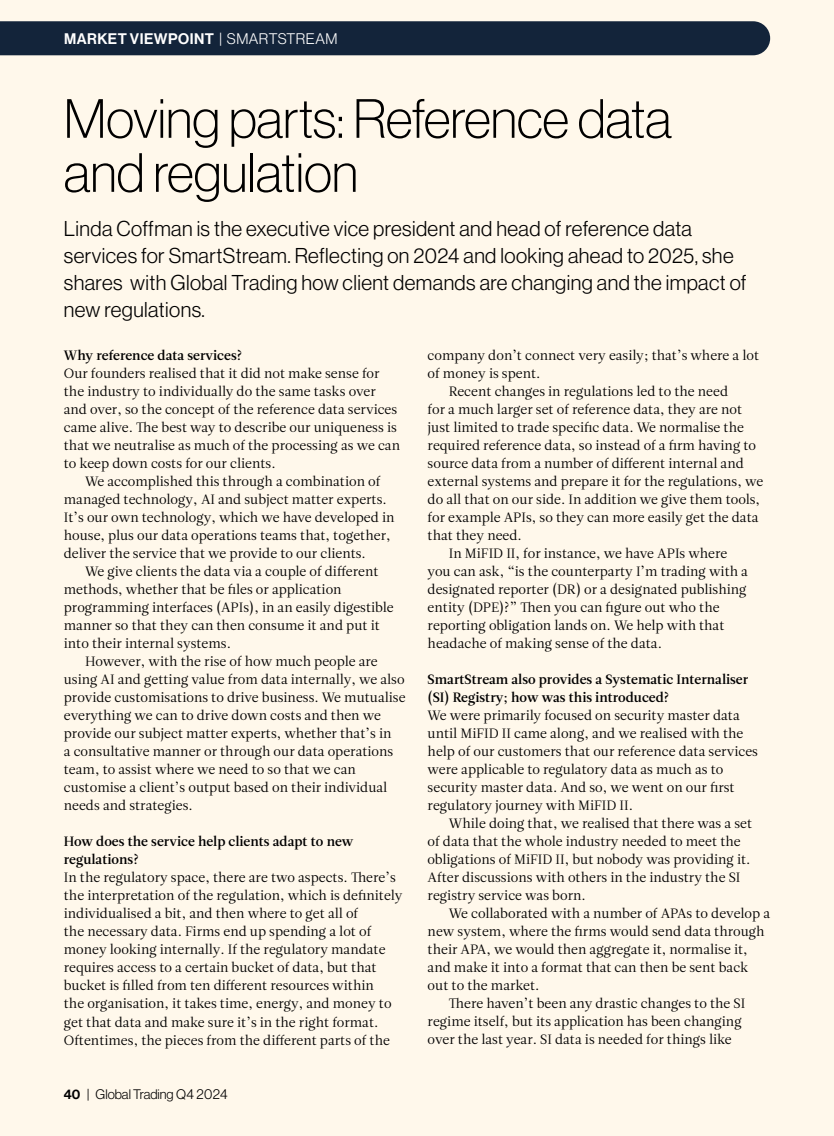
<style>
.page{position:relative;width:834px;height:1136px;background:#fff}
.page>*{position:absolute;margin:0;border:0;box-sizing:border-box;transform-origin:0 0}
.t1{font:100 54px/54px "Neue Haas Display";color:#000}
.t2{font:300 21px/27px "Neue Haas Display";letter-spacing:.02em;color:#000}
.t3{font:15px "Neue Haas Display Mediu";letter-spacing:.03em;color:#fff}
.t4{font:13.5px/18px "Leitura Roman 1";color:#000}
.t5{font:13.5px/18px "Leitura Roman 3";color:#000}
.t6{font:300 13.5px "Neue Haas Display";color:#000}
.s1{font-family:"Neue Haas Display";font-weight:300}
.s2{font-family:"Neue Haas Display Mediu";font-weight:400}
</style>
<div class="page">
<div style="left:0;top:0;width:833px;height:1135px;background:#fff8eb"></div>
<div style="left:0;top:21px;width:770px;height:34px;background:#13243a"></div>
<p class="t3" style="left:64px;top:30px;width:275px">MARKET VIEWPOINT <span class="s1">| SMARTSTREAM</span></p>
<h1 class="t1" style="left:64px;top:92px;width:609px">Moving parts: Reference data and regulation</h1>
<p class="t2" style="left:64px;top:215px;width:684px">Linda Coffman is the executive vice president and head of reference data services for SmartStream. Reflecting on 2024 and looking ahead to 2025, she shares with Global Trading how client demands are changing and the impact of new regulations.</p>
<p class="t5" style="left:64px;top:347px;width:180px">Why reference data services?</p>
<p class="t4" style="left:64px;top:365px;width:337px">Our founders realised that it did not make sense for the industry to individually do the same tasks over and over, so the concept of the reference data services came alive. The best way to describe our uniqueness is that we neutralise as much of the processing as we can to keep down costs for our clients.</p>
<p class="t4" style="left:64px;top:473px;width:332px;text-indent:21px">We accomplished this through a combination of managed technology, AI and subject matter experts.<br>It’s our own technology, which we have developed in house, plus our data operations teams that, together, deliver the service that we provide to our clients.</p>
<p class="t4" style="left:64px;top:562px;width:331px;text-indent:21px">We give clients the data via a couple of different methods, whether that be files or application programming interfaces (APIs), in an easily digestible manner so that they can then consume it and put it into their internal systems.</p>
<p class="t4" style="left:64px;top:652px;width:343px;text-indent:21px">However, with the rise of how much people are using AI and getting value from data internally, we also provide customisations to drive business. We mutualise everything we can to drive down costs and then we provide our subject matter experts, whether that’s in<br>a consultative manner or through our data operations team, to assist where we need to so that we can customise a client’s output based on their individual needs and strategies.</p>
<p class="t5" style="left:64px;top:832px;width:291px">How does the service help clients adapt to new regulations?</p>
<p class="t4" style="left:64px;top:868px;width:340px">In the regulatory space, there are two aspects. There’s the interpretation of the regulation, which is definitely individualised a bit, and then where to get all of<br>the necessary data. Firms end up spending a lot of money looking internally. If the regulatory mandate requires access to a certain bucket of data, but that bucket is filled from ten different resources within<br>the organisation, it takes time, energy, and money to get that data and make sure it’s in the right format.<br>Oftentimes, the pieces from the different parts of the</p>
<p class="t6" style="left:64px;top:1086px;width:165px"><span class="s2">40</span> | Global Trading Q4 2024</p>
<p class="t4" style="left:427px;top:346px;width:333px">company don’t connect very easily; that’s where a lot</p>
<p class="t4" style="left:427px;top:364px;width:114px">of money is spent.</p>
<p class="t4" style="left:449px;top:382px;width:281px">Recent changes in regulations led to the need</p>
<p class="t4" style="left:427px;top:400px;width:316px">for a much larger set of reference data, they are not</p>
<p class="t4" style="left:427px;top:418px;width:318px">just limited to trade specific data. We normalise the</p>
<p class="t4" style="left:427px;top:436px;width:330px">required reference data, so instead of a firm having to</p>
<p class="t4" style="left:427px;top:454px;width:317px">source data from a number of different internal and</p>
<p class="t4" style="left:427px;top:472px;width:337px">external systems and prepare it for the regulations, we</p>
<p class="t4" style="left:427px;top:490px;width:334px">do all that on our side. In addition we give them tools,</p>
<p class="t4" style="left:427px;top:508px;width:332px">for example APIs, so they can more easily get the data</p>
<p class="t4" style="left:427px;top:526px;width:96px">that they need.</p>
<p class="t4" style="left:449px;top:544px;width:280px">In MiFID II, for instance, we have APIs where</p>
<p class="t4" style="left:427px;top:562px;width:322px">you can ask, “is the counterparty I’m trading with a</p>
<p class="t4" style="left:427px;top:580px;width:320px">designated reporter (DR) or a designated publishing</p>
<p class="t4" style="left:427px;top:598px;width:293px">entity (DPE)?” Then you can figure out who the</p>
<p class="t4" style="left:427px;top:616px;width:298px">reporting obligation lands on. We help with that</p>
<p class="t4" style="left:427px;top:634px;width:236px">headache of making sense of the data.</p>
<p class="t5" style="left:427px;top:670px;width:322px">SmartStream also provides a Systematic Internaliser (SI) Registry; how was this introduced?</p>
<p class="t4" style="left:427px;top:706px;width:332px">We were primarily focused on security master data until MiFID II came along, and we realised with the help of our customers that our reference data services were applicable to regulatory data as much as to security master data. And so, we went on our first regulatory journey with MiFID II.</p>
<p class="t4" style="left:427px;top:814px;width:326px;text-indent:21px">While doing that, we realised that there was a set of data that the whole industry needed to meet the obligations of MiFID II, but nobody was providing it.<br>After discussions with others in the industry the SI registry service was born.</p>
<p class="t4" style="left:449px;top:904px;width:323px">We collaborated with a number of APAs to develop a</p>
<p class="t4" style="left:427px;top:922px;width:338px">new system, where the firms would send data through</p>
<p class="t4" style="left:427px;top:940px;width:321px">their APA, we would then aggregate it, normalise it,</p>
<p class="t4" style="left:427px;top:958px;width:322px">and make it into a format that can then be sent back</p>
<p class="t4" style="left:427px;top:976px;width:113px">out to the market.</p>
<p class="t4" style="left:449px;top:994px;width:298px">There haven’t been any drastic changes to the SI</p>
<p class="t4" style="left:427px;top:1012px;width:315px">regime itself, but its application has been changing</p>
<p class="t4" style="left:427px;top:1030px;width:305px">over the last year. SI data is needed for things like</p>
</div>
